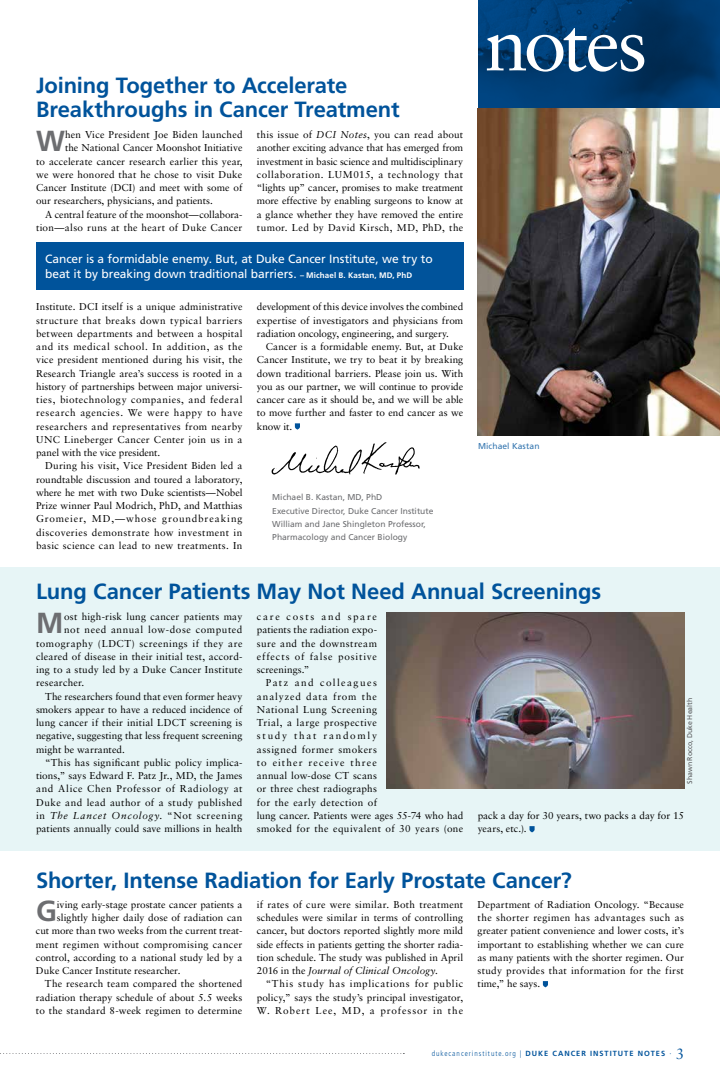
<style>
.page{position:relative;width:720px;height:1080px;background:#fff}
.page>*{position:absolute;margin:0;border:0;box-sizing:border-box;transform-origin:0 0}
.t1{font:78px "Sabon";letter-spacing:-.05em;color:#fff}
.t2{font:700 29px "Frutiger";color:#6d6e71}
.t3{font:700 22px/24px "Frutiger";letter-spacing:-.005em;color:#00539b}
.t4{font:12px/15px "Frutiger";letter-spacing:-.005em;color:#fff}
.t5{font:10px/13.3px "Sabon";letter-spacing:.015em;color:#000;text-align:justify}
.t6{font:10px/13.2px "Sabon";letter-spacing:.045em;color:#000}
.t7{font:10px "Sabon";letter-spacing:.055em;color:#000}
.t8{font:10px "Sabon";letter-spacing:-.01em;color:#000}
.t9{font:10px "Sabon";letter-spacing:-.005em;color:#000}
.t10{font:10px "Sabon";letter-spacing:.05em;color:#000}
.t11{font:10px "Sabon";letter-spacing:.035em;color:#000}
.t12{font:italic 10px "Sabon";letter-spacing:.08em;color:#000}
.t13{font:8.5px/13.3px "Frutiger";color:#6d6e71}
.t14{font:8.5px "Frutiger";letter-spacing:.01em;color:#3375af}
.t15{font:300 condensed 7.5px "Frutiger";letter-spacing:.13em;color:#00539b}
.t16{font:7px "Frutiger";letter-spacing:-.005em;color:#58595b}
.s1{font-style:italic}
.s2{font-weight:700;font-size:8px}
.s3{font-style:normal}
.s4{font-weight:700;font-stretch:normal}
.s5{font-weight:400;font-stretch:normal}
.s6{font-family:"Sabon";font-weight:400;font-stretch:normal;font-size:14.9px}
</style>
<div class="page">
<div style="left:1px;top:567px;width:719px;height:283px;background:#e7f5f6"></div>
<svg style="left:478px;top:0;width:242px;height:108px;background:#003a6e"></svg>
<svg style="left:295px;top:423px;width:5px;height:7px"></svg>
<img style="left:478px;top:108px;width:242px;height:327px">
<div style="left:36px;top:242px;width:427px;height:48px;background:#00539b"></div>
<img style="left:271px;top:442px;width:149px;height:33px">
<svg style="left:530px;top:826px;width:5px;height:6px"></svg>
<img style="left:386px;top:613px;width:298px;height:175px">
<svg style="left:543px;top:981px;width:5px;height:6px"></svg>
<svg style="left:0;top:1053px;width:404px;height:1px"></svg>
<h3 class="t3" style="left:36px;top:74px;width:365px">Joining Together to Accelerate<br>Breakthroughs in Cancer Treatment</h3>
<h2 class="t2" style="left:36px;top:124px;width:30px">W</h2>
<p class="t5" style="left:65px;top:128px;width:179px">hen Vice President Joe Biden launched</p>
<p class="t5" style="left:65px;top:141px;width:179px">the National Cancer Moonshot Initiative</p>
<p class="t5" style="left:36px;top:154px;width:208px">to accelerate cancer research earlier this year,</p>
<p class="t5" style="left:36px;top:168px;width:208px">we were honored that he chose to visit Duke</p>
<p class="t5" style="left:36px;top:181px;width:208px">Cancer Institute (DCI) and meet with some of</p>
<p class="t5" style="left:36px;top:194px;width:178px">our researchers, physicians, and patients.</p>
<p class="t8" style="left:45px;top:208px;width:199px">A central feature of the moonshot—collabora-</p>
<p class="t5" style="left:36px;top:221px;width:208px">tion—also runs at the heart of Duke Cancer</p>
<p class="t5" style="left:257px;top:128px;width:208px">this issue of <span class="s1">DCI Notes</span>, you can read about another exciting advance that has emerged from investment in basic science and multidisciplinary collaboration. LUM015, a technology that “lights up” cancer, promises to make treatment more effective by enabling surgeons to know at a glance whether they have removed the entire tumor. Led by David Kirsch, MD, PhD, the</p>
<p class="t4" style="left:45px;top:252px;width:389px">Cancer is a formidable enemy. But, at Duke Cancer Institute, we try to beat it by breaking down traditional barriers. <span class="s2">– Michael B. Kastan, MD, PhD</span></p>
<p class="t5" style="left:36px;top:300px;width:208px">Institute. DCI itself is a unique administrative structure that breaks down typical barriers between departments and between a hospital and its medical school. In addition, as the vice president mentioned during his visit, the Research Triangle area’s success is rooted in a history of partnerships between major universi&shy;ties, biotechnology companies, and federal research agencies. We were happy to have researchers and representatives from nearby UNC Lineberger Cancer Center join us in a panel with the vice president.</p>
<p class="t5" style="left:36px;top:459px;width:208px;text-indent:9px">During his visit, Vice President Biden led a roundtable discussion and toured a laboratory, where he met with two Duke scientists—Nobel Prize winner Paul Modrich, PhD, and Matthias Gromeier, MD,—whose groundbreaking discoveries demonstrate how investment in basic science can lead to new treatments. In</p>
<p class="t5" style="left:257px;top:300px;width:208px">development of this device involves the combined expertise of investigators and physicians from radiation oncology, engineering, and surgery.</p>
<p class="t5" style="left:257px;top:340px;width:208px;text-indent:9px">Cancer is a formidable enemy. But, at Duke Cancer Institute, we try to beat it by breaking down traditional barriers. Please join us. With you as our partner, we will continue to provide cancer care as it should be, and we will be able to move further and faster to end cancer as we know it.</p>
<p class="t13" style="left:272px;top:491px;width:163px">Michael B. Kastan, MD, PhD<br>Executive Director, Duke Cancer Institute William and Jane Shingleton Professor, Pharmacology and Cancer Biology</p>
<h1 class="t1" style="left:485px;top:-3px;width:164px">notes</h1>
<p class="t14" style="left:478px;top:441px;width:63px">Michael Kastan</p>
<h3 class="t3" style="left:36px;top:579px;width:567px">Lung Cancer Patients May Not Need Annual Screenings</h3>
<h2 class="t2" style="left:36px;top:606px;width:29px">M</h2>
<p class="t5" style="left:64px;top:610px;width:180px">ost high-risk lung cancer patients may</p>
<p class="t7" style="left:64px;top:624px;width:180px">not need annual low-dose computed</p>
<p class="t10" style="left:36px;top:637px;width:208px">tomography (LDCT) screenings if they are</p>
<p class="t5" style="left:36px;top:650px;width:208px">cleared of disease in their initial test, accord-</p>
<p class="t5" style="left:36px;top:663px;width:208px">ing to a study led by a Duke Cancer Institute</p>
<p class="t5" style="left:36px;top:676px;width:50px">researcher.</p>
<p class="t5" style="left:45px;top:690px;width:199px">The researchers found that even former heavy</p>
<p class="t5" style="left:36px;top:703px;width:208px">smokers appear to have a reduced incidence of</p>
<p class="t5" style="left:36px;top:716px;width:208px">lung cancer if their initial LDCT screening is</p>
<p class="t5" style="left:36px;top:729px;width:208px">negative, suggesting that less frequent screening</p>
<p class="t5" style="left:36px;top:743px;width:90px">might be warranted.</p>
<p class="t5" style="left:45px;top:756px;width:199px">“This has significant public policy implica-</p>
<p class="t5" style="left:36px;top:769px;width:208px">tions,” says Edward F. Patz Jr., MD, the James</p>
<p class="t7" style="left:36px;top:783px;width:208px">and Alice Chen Professor of Radiology at</p>
<p class="t11" style="left:36px;top:796px;width:208px">Duke and lead author of a study published</p>
<p class="t12" style="left:36px;top:810px;width:208px"><span class="s3">in</span> The Lancet Oncology<span class="s3">. “Not screening</span></p>
<p class="t5" style="left:36px;top:822px;width:208px">patients annually could save millions in health</p>
<p class="t5" style="left:257px;top:610px;width:122px">care costs and spare patients the radiation expo&shy;sure and the downstream effects of false positive screenings.”</p>
<p class="t6" style="left:257px;top:676px;width:208px;text-indent:9px">Patz and colleagues<br>analyzed data from the<br>National Lung Screening<br>Trial, a large prospective<br>study that randomly<br>assigned former smokers<br>to either receive three<br>annual low-dose CT scans<br>or three chest radiographs<br>for the early detection of<br>lung cancer. Patients were ages 55-74 who had smoked for the equivalent of 30 years (one</p>
<p class="t16" style="left:685px;top:784px;width:87px;rotate:-90deg">Shawn Rocco, Duke Health</p>
<p class="t5" style="left:478px;top:809px;width:208px">pack a day for 30 years, two packs a day for 15 years, etc.).</p>
<h3 class="t3" style="left:36px;top:868px;width:537px">Shorter, Intense Radiation for Early Prostate Cancer?</h3>
<h2 class="t2" style="left:36px;top:894px;width:22px">G</h2>
<p class="t5" style="left:57px;top:898px;width:187px">iving early-stage prostate cancer patients a</p>
<p class="t5" style="left:57px;top:911px;width:187px">slightly higher daily dose of radiation can</p>
<p class="t5" style="left:36px;top:924px;width:208px">cut more than two weeks from the current treat-</p>
<p class="t5" style="left:36px;top:937px;width:208px">ment regimen without compromising cancer</p>
<p class="t9" style="left:36px;top:951px;width:208px">control, according to a national study led by a</p>
<p class="t5" style="left:36px;top:964px;width:146px">Duke Cancer Institute researcher.</p>
<p class="t5" style="left:45px;top:977px;width:199px">The research team compared the shortened</p>
<p class="t5" style="left:36px;top:990px;width:208px">radiation therapy schedule of about 5.5 weeks</p>
<p class="t5" style="left:36px;top:1004px;width:208px">to the standard 8-week regimen to determine</p>
<p class="t5" style="left:257px;top:898px;width:208px">if rates of cure were similar. Both treatment schedules were similar in terms of controlling cancer, but doctors reported slightly more mild side effects in patients getting the shorter radia&shy;tion schedule. The study was published in April 2016 in the <span class="s1">Journal of Clinical Oncology</span>.</p>
<p class="t5" style="left:257px;top:977px;width:208px;text-indent:9px">“This study has implications for public policy,” says the study’s principal investigator, W. Robert Lee, MD, a professor in the</p>
<p class="t5" style="left:478px;top:898px;width:208px">Department of Radiation Oncology. “Because the shorter regimen has advantages such as greater patient convenience and lower costs, it’s important to establishing whether we can cure as many patients with the shorter regimen. Our study provides that information for the first time,” he says.</p>
<p class="t15" style="left:432px;top:1049px;width:254px">dukecancerinstitute.org | <span class="s4">DUKE CANCER INSTITUTE NOTES</span> <span class="s5">·</span> <span class="s6">3</span></p>
</div>
